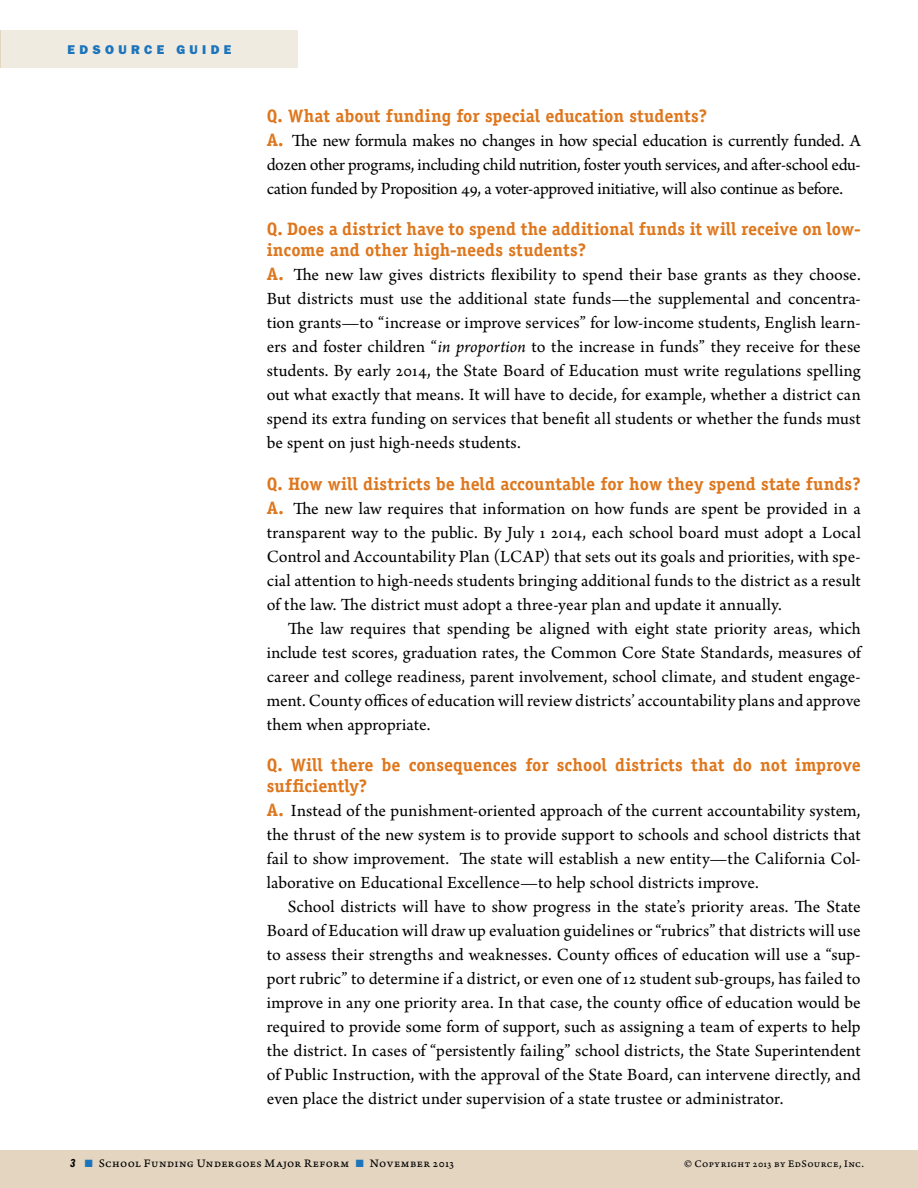
<style>
.page{position:relative;width:918px;height:1188px;background:#fff}
.page>*{position:absolute;margin:0;border:0;box-sizing:border-box;transform-origin:0 0}
.t1{font:18px/24px "Arno Pro";color:#000;text-align:justify}
.t2{font:700 18px/21px "Officina Serif";color:#de761c}
.t3{font:800 12.75px "Franklin Gothic";letter-spacing:.34em;color:#1c75bc}
.t4{font:12px "Arno Pro Caption";letter-spacing:.03em;color:#000}
.t5{font:10.5px "Arno Pro Caption";letter-spacing:.035em;color:#000}
.s1{font-family:"Officina Serif";font-weight:700;color:#de761c}
.s2{font-style:italic}
.s3{font-family:"Franklin Gothic Demi Cmpr Ital"}
.s4{color:#1c75bc}
</style>
<div class="page">
<div style="left:1px;top:30px;width:297px;height:38px;background:#efebe1"></div>
<div style="left:1px;top:1151px;width:917px;height:37px;background:#e3d5c0"></div>
<p class="t3" style="left:59px;top:42px;width:180px">EDSOURCE PRIMER</p>
<p class="t3" style="left:68px;top:42px;width:165px">EDSOURCE GUIDE</p>
<p class="t2" style="left:267px;top:105px;width:442px">Q. What about funding for special education students?</p>
<p class="t1" style="left:267px;top:130px;width:596px"><span class="s1">A.</span> The new formula makes no changes in how special education is currently funded. A dozen other programs, including child nutrition, foster youth services, and after-school edu&shy;cation funded by Proposition 49, a voter-approved initiative, will also continue as before.</p>
<p class="t2" style="left:267px;top:219px;width:595px">Q. Does a district have to spend the additional funds it will receive on low&shy;income and other high-needs students?</p>
<p class="t1" style="left:267px;top:264px;width:596px"><span class="s1">A.</span> The new law gives districts flexibility to spend their base grants as they choose.<br>But districts must use the additional state funds—the supplemental and concentra&shy;tion grants—to “increase or improve services” for low-income students, English learn&shy;ers and foster children “<span class="s2">in proportion</span> to the increase in funds” they receive for these students. By early 2014, the State Board of Education must write regulations spelling out what exactly that means. It will have to decide, for example, whether a district can spend its extra funding on services that benefit all students or whether the funds must be spent on just high-needs students.</p>
<p class="t2" style="left:267px;top:473px;width:595px">Q. How will districts be held accountable for how they spend state funds?</p>
<p class="t1" style="left:267px;top:497px;width:596px"><span class="s1">A.</span> The new law requires that information on how funds are spent be provided in a transparent way to the public. By July 1 2014, each school board must adopt a Local Control and Accountability Plan (LCAP) that sets out its goals and priorities, with spe&shy;cial attention to high-needs students bringing additional funds to the district as a result of the law. The district must adopt a three-year plan and update it annually.</p>
<p class="t1" style="left:267px;top:617px;width:596px;text-indent:21px">The law requires that spending be aligned with eight state priority areas, which include test scores, graduation rates, the Common Core State Standards, measures of career and college readiness, parent involvement, school climate, and student engage&shy;ment. County offices of education will review districts’ accountability plans and approve them when appropriate.</p>
<p class="t2" style="left:267px;top:754px;width:596px">Q. Will there be consequences for school districts that do not improve sufficiently?</p>
<p class="t1" style="left:267px;top:799px;width:595px"><span class="s1">A.</span> Instead of the punishment-oriented approach of the current accountability system, the thrust of the new system is to provide support to schools and school districts that fail to show improvement. The state will establish a new entity—the California Col&shy;laborative on Educational Excellence—to help school districts improve.</p>
<p class="t1" style="left:267px;top:895px;width:596px;text-indent:21px">School districts will have to show progress in the state’s priority areas. The State Board of Education will draw up evaluation guidelines or “rubrics” that districts will use to assess their strengths and weaknesses. County offices of education will use a “sup&shy;port rubric” to determine if a district, or even one of 12 student sub-groups, has failed to improve in any one priority area. In that case, the county office of education would be required to provide some form of support, such as assigning a team of experts to help the district. In cases of “persistently failing” school districts, the State Superintendent of Public Instruction, with the approval of the State Board, can intervene directly, and even place the district under supervision of a state trustee or administrator.</p>
<p class="t4" style="left:70px;top:1156px;width:386px"><span class="s3">3</span> <span class="s4">■</span> School Funding Undergoes Major Reform <span class="s4">■</span> November 2013</p>
<p class="t5" style="left:684px;top:1158px;width:181px">© Copyright 2013 by EdSource, Inc.</p>
<p class="t5" style="left:70px;top:1158px;width:347px"><span class="s3">2</span> <span class="s4">■</span> School Funding Undergoes Major Reform <span class="s4">■</span> November 2013</p>
<p class="t5" style="left:671px;top:1158px;width:181px">© Copyright 2013 by EdSource, Inc.</p>
</div>
